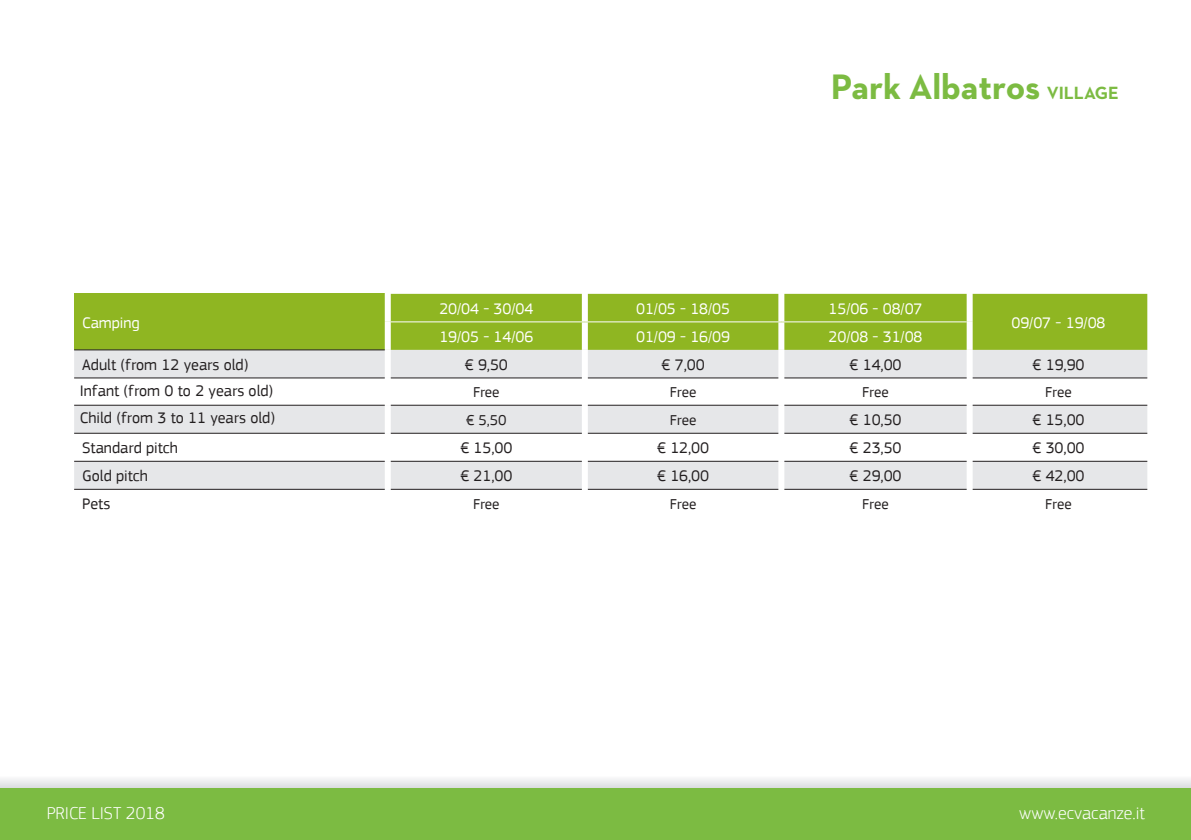
<style>
.page{position:relative;width:1191px;height:840px;background:#fff}
.page>*{position:absolute;margin:0;border:0;box-sizing:border-box;transform-origin:0 0}
.t1{font:700 36px "Neutraface 2 Text";letter-spacing:-.005em;color:#7cbb42}
.t2{font:300 18px "PF Square Sans Pro";color:#fff}
.t3{font:16px "PF Square Sans Pro";color:#231f20}
.t4{font:16px "PF Square Sans Pro";color:#fff}
.t5{font:15px "PF Square Sans Pro";color:#231f20}
.s1{font-size:18px}
</style>
<div class="page">
<svg style="left:0;top:779px;width:1191px;height:9px"></svg>
<div style="left:0;top:788px;width:1191px;height:51px;background:#7cbb42"></div>
<div style="left:74px;top:294px;width:314px;height:56px;background:#8fb622"></div>
<div style="left:391px;top:294px;width:756px;height:56px;background:#8fb622"></div>
<svg style="left:74px;top:350px;width:1073px;height:138px;fill:#e6e7e9"></svg>
<div style="left:385px;top:293px;width:6px;height:29px;background:#fff"></div>
<div style="left:582px;top:293px;width:6px;height:28px;background:#fff"></div>
<div style="left:778px;top:293px;width:6px;height:28px;background:#fff"></div>
<div style="left:966px;top:293px;width:6px;height:29px;background:#fff"></div>
<div style="left:385px;top:322px;width:6px;height:28px;background:#fff"></div>
<div style="left:582px;top:322px;width:6px;height:28px;background:#fff"></div>
<div style="left:778px;top:322px;width:6px;height:28px;background:#fff"></div>
<div style="left:966px;top:322px;width:6px;height:28px;background:#fff"></div>
<div style="left:385px;top:350px;width:6px;height:28px;background:#fff"></div>
<div style="left:582px;top:350px;width:6px;height:28px;background:#fff"></div>
<div style="left:778px;top:350px;width:6px;height:28px;background:#fff"></div>
<div style="left:966px;top:350px;width:6px;height:28px;background:#fff"></div>
<div style="left:385px;top:378px;width:6px;height:27px;background:#fff"></div>
<div style="left:582px;top:378px;width:6px;height:27px;background:#fff"></div>
<div style="left:778px;top:378px;width:6px;height:27px;background:#fff"></div>
<div style="left:966px;top:378px;width:6px;height:27px;background:#fff"></div>
<div style="left:385px;top:405px;width:6px;height:28px;background:#fff"></div>
<div style="left:582px;top:405px;width:6px;height:28px;background:#fff"></div>
<div style="left:778px;top:405px;width:6px;height:28px;background:#fff"></div>
<div style="left:966px;top:405px;width:6px;height:28px;background:#fff"></div>
<div style="left:385px;top:433px;width:6px;height:28px;background:#fff"></div>
<div style="left:582px;top:433px;width:6px;height:28px;background:#fff"></div>
<div style="left:778px;top:433px;width:6px;height:28px;background:#fff"></div>
<div style="left:966px;top:433px;width:6px;height:28px;background:#fff"></div>
<div style="left:385px;top:461px;width:6px;height:28px;background:#fff"></div>
<div style="left:582px;top:461px;width:6px;height:28px;background:#fff"></div>
<div style="left:778px;top:461px;width:6px;height:28px;background:#fff"></div>
<div style="left:966px;top:461px;width:6px;height:28px;background:#fff"></div>
<hr style="left:74px;top:349px;width:311px;height:1px;background:#231f20">
<hr style="left:74px;top:377px;width:311px;height:1px;background:#231f20">
<hr style="left:391px;top:377px;width:191px;height:1px;background:#231f20">
<hr style="left:588px;top:377px;width:190px;height:1px;background:#231f20">
<hr style="left:784px;top:377px;width:182px;height:1px;background:#231f20">
<hr style="left:972px;top:377px;width:175px;height:1px;background:#231f20">
<hr style="left:74px;top:404px;width:311px;height:1px;background:#231f20">
<hr style="left:391px;top:404px;width:191px;height:1px;background:#231f20">
<hr style="left:588px;top:404px;width:190px;height:1px;background:#231f20">
<hr style="left:784px;top:404px;width:182px;height:1px;background:#231f20">
<hr style="left:972px;top:404px;width:175px;height:1px;background:#231f20">
<hr style="left:74px;top:432px;width:311px;height:1px;background:#231f20">
<hr style="left:391px;top:432px;width:191px;height:1px;background:#231f20">
<hr style="left:588px;top:432px;width:190px;height:1px;background:#231f20">
<hr style="left:784px;top:432px;width:182px;height:1px;background:#231f20">
<hr style="left:972px;top:432px;width:175px;height:1px;background:#231f20">
<hr style="left:74px;top:460px;width:311px;height:1px;background:#231f20">
<hr style="left:391px;top:460px;width:191px;height:1px;background:#231f20">
<hr style="left:588px;top:460px;width:190px;height:1px;background:#231f20">
<hr style="left:784px;top:460px;width:182px;height:1px;background:#231f20">
<hr style="left:972px;top:460px;width:175px;height:1px;background:#231f20">
<hr style="left:74px;top:488px;width:311px;height:1px;background:#231f20">
<hr style="left:391px;top:488px;width:191px;height:1px;background:#231f20">
<hr style="left:588px;top:488px;width:190px;height:1px;background:#231f20">
<hr style="left:784px;top:488px;width:182px;height:1px;background:#231f20">
<hr style="left:972px;top:488px;width:175px;height:1px;background:#231f20">
<hr style="left:391px;top:321px;width:194px;height:1px;background:#fff">
<hr style="left:585px;top:321px;width:196px;height:1px;background:#fff">
<hr style="left:781px;top:321px;width:185px;height:1px;background:#fff">
<p class="t4" style="left:82px;top:313px;width:59px">Camping</p>
<h1 class="t1" style="left:831px;top:64px;width:289px">Park Albatros <span class="s1">VILLAGE</span></h1>
<p class="t4" style="left:439px;top:299px;width:95px">20/04 - 30/04</p>
<p class="t4" style="left:636px;top:299px;width:95px">01/05 - 18/05</p>
<p class="t4" style="left:828px;top:299px;width:95px">15/06 - 08/07</p>
<p class="t4" style="left:439px;top:327px;width:95px">19/05 - 14/06</p>
<p class="t4" style="left:636px;top:327px;width:95px">01/09 - 16/09</p>
<p class="t4" style="left:828px;top:327px;width:95px">20/08 - 31/08</p>
<p class="t4" style="left:1011px;top:313px;width:95px">09/07 - 19/08</p>
<p class="t3" style="left:82px;top:355px;width:168px">Adult (from 12 years old)</p>
<p class="t3" style="left:465px;top:355px;width:45px">€ 9,50</p>
<p class="t3" style="left:661px;top:355px;width:45px">€ 7,00</p>
<p class="t3" style="left:849px;top:355px;width:53px">€ 14,00</p>
<p class="t3" style="left:1032px;top:355px;width:53px">€ 19,90</p>
<p class="t3" style="left:80px;top:381px;width:195px">Infant (from 0 to 2 years old)</p>
<p class="t5" style="left:473px;top:383px;width:28px">Free</p>
<p class="t5" style="left:670px;top:383px;width:28px">Free</p>
<p class="t5" style="left:862px;top:383px;width:28px">Free</p>
<p class="t5" style="left:1045px;top:383px;width:28px">Free</p>
<p class="t3" style="left:80px;top:408px;width:197px">Child (from 3 to 11 years old)</p>
<p class="t5" style="left:466px;top:410px;width:42px">€ 5,50</p>
<p class="t5" style="left:670px;top:410px;width:28px">Free</p>
<p class="t3" style="left:849px;top:410px;width:53px">€ 10,50</p>
<p class="t3" style="left:1032px;top:410px;width:53px">€ 15,00</p>
<p class="t3" style="left:82px;top:438px;width:97px">Standard pitch</p>
<p class="t3" style="left:460px;top:438px;width:53px">€ 15,00</p>
<p class="t3" style="left:657px;top:438px;width:53px">€ 12,00</p>
<p class="t3" style="left:849px;top:438px;width:53px">€ 23,50</p>
<p class="t3" style="left:1032px;top:438px;width:53px">€ 30,00</p>
<p class="t3" style="left:82px;top:466px;width:67px">Gold pitch</p>
<p class="t3" style="left:460px;top:466px;width:53px">€ 21,00</p>
<p class="t3" style="left:657px;top:466px;width:53px">€ 16,00</p>
<p class="t3" style="left:849px;top:466px;width:53px">€ 29,00</p>
<p class="t3" style="left:1032px;top:466px;width:53px">€ 42,00</p>
<p class="t3" style="left:82px;top:494px;width:30px">Pets</p>
<p class="t5" style="left:473px;top:494px;width:28px">Free</p>
<p class="t5" style="left:670px;top:494px;width:28px">Free</p>
<p class="t5" style="left:862px;top:494px;width:28px">Free</p>
<p class="t5" style="left:1045px;top:494px;width:28px">Free</p>
<p class="t2" style="left:47px;top:802px;width:120px">PRICE LIST 2018</p>
<p class="t2" style="left:1019px;top:802px;width:127px">www.ecvacanze.it</p>
</div>
